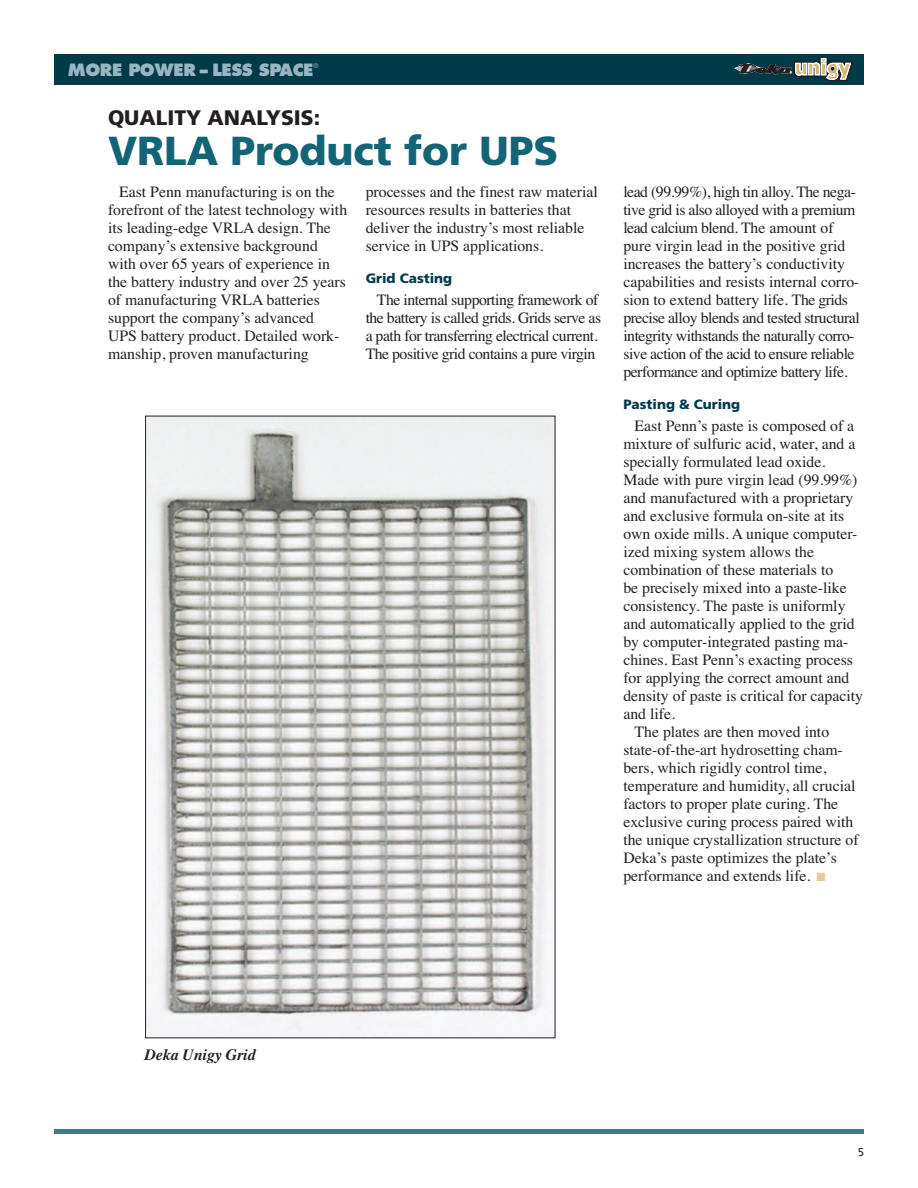
<style>
.page{position:relative;width:918px;height:1188px;background:#fff}
.page>*{position:absolute;margin:0;border:0;box-sizing:border-box;transform-origin:0 0}
.t1{font:900 40.5px "Frutiger";color:#136474}
.t2{font:900 21px "Frutiger";color:#231f20}
.t3{font:800 16.5px "Futura";letter-spacing:-.025em;color:#98b5c1}
.t4{font:15.75px/18px "Times";color:#231f20}
.t5{font:15.75px/18px "Times";letter-spacing:-.03em;color:#231f20;text-align:center}
.t6{font:italic 700 15.75px "Times";color:#231f20}
.t7{font:900 13.5px "Frutiger";color:#003a49}
.t8{font:11.25px "Frutiger";color:#231f20}
.t9{font:condensed 6.3px "Futura";color:#98b5c1}
.s1{color:#e3cc97}
</style>
<div class="page">
<hr style="left:54px;top:1130px;width:810px;height:4px;background:#427a8a">
<div style="left:54px;top:54px;width:810px;height:30px;background:#003a49"></div>
<svg style="left:734px;top:57px;width:118px;height:24px"></svg>
<img style="left:147px;top:418px;width:406px;height:618px">
<p class="t3" style="left:68px;top:63px;width:247px">MORE POWER – LESS SPACE</p>
<p class="t9" style="left:313px;top:63px;width:7px">®</p>
<h2 class="t2" style="left:108px;top:109px;width:214px">QUALITY ANALYSIS:</h2>
<h1 class="t1" style="left:108px;top:135px;width:452px">VRLA Product for UPS</h1>
<p class="t4" style="left:366px;top:183px;width:234px">processes and the finest raw material resources results in batteries that deliver the industry’s most reliable service in UPS applications.</p>
<p class="t7" style="left:366px;top:272px;width:88px">Grid Casting</p>
<p class="t5" style="left:366px;top:291px;width:237px">The internal supporting framework of the battery is called grids. Grids serve as a path for transferring electrical current.<br>The positive grid contains a pure virgin</p>
<p class="t4" style="left:108px;top:183px;width:241px;text-indent:11px">East Penn manufacturing is on the forefront of the latest technology with its leading-edge VRLA design. The company’s extensive background with over 65 years of experience in the battery industry and over 25 years of manufacturing VRLA batteries support the company’s advanced<br>UPS battery product. Detailed work&shy;manship, proven manufacturing</p>
<p class="t5" style="left:623px;top:183px;width:238px;text-align:left">lead (99.99%), high tin alloy. The nega&shy;tive grid is also alloyed with a premium lead calcium blend. The amount of pure virgin lead in the positive grid increases the battery’s conductivity capabilities and resists internal corro&shy;sion to extend battery life. The grids precise alloy blends and tested structural integrity withstands the naturally corro&shy;sive action of the acid to ensure reliable performance and optimize battery life.</p>
<p class="t7" style="left:623px;top:398px;width:118px">Pasting &amp; Curing</p>
<p class="t4" style="left:635px;top:417px;width:221px">East Penn’s paste is composed of a</p>
<p class="t4" style="left:623px;top:435px;width:234px">mixture of sulfuric acid, water, and a</p>
<p class="t4" style="left:623px;top:453px;width:204px">specially formulated lead oxide.</p>
<p class="t4" style="left:623px;top:471px;width:236px">Made with pure virgin lead (99.99%)</p>
<p class="t4" style="left:623px;top:489px;width:232px">and manufactured with a proprietary</p>
<p class="t4" style="left:623px;top:507px;width:222px">and exclusive formula on-site at its</p>
<p class="t4" style="left:623px;top:525px;width:236px">own oxide mills. A unique computer-</p>
<p class="t4" style="left:623px;top:543px;width:192px">ized mixing system allows the</p>
<p class="t4" style="left:623px;top:561px;width:211px">combination of these materials to</p>
<p class="t4" style="left:623px;top:579px;width:225px">be precisely mixed into a paste-like</p>
<p class="t4" style="left:623px;top:597px;width:224px">consistency. The paste is uniformly</p>
<p class="t4" style="left:623px;top:615px;width:233px">and automatically applied to the grid</p>
<p class="t4" style="left:623px;top:633px;width:226px">by computer-integrated pasting ma-</p>
<p class="t4" style="left:623px;top:651px;width:231px">chines. East Penn’s exacting process</p>
<p class="t4" style="left:623px;top:669px;width:228px">for applying the correct amount and</p>
<p class="t4" style="left:623px;top:687px;width:241px">density of paste is critical for capacity</p>
<p class="t4" style="left:623px;top:705px;width:53px">and life.</p>
<p class="t4" style="left:635px;top:723px;width:196px">The plates are then moved into</p>
<p class="t4" style="left:623px;top:741px;width:221px">state-of-the-art hydrosetting cham-</p>
<p class="t4" style="left:623px;top:759px;width:204px">bers, which rigidly control time,</p>
<p class="t4" style="left:623px;top:777px;width:234px">temperature and humidity, all crucial</p>
<p class="t4" style="left:623px;top:795px;width:216px">factors to proper plate curing. The</p>
<p class="t4" style="left:623px;top:813px;width:232px">exclusive curing process paired with</p>
<p class="t4" style="left:623px;top:831px;width:237px">the unique crystallization structure of</p>
<p class="t4" style="left:623px;top:849px;width:215px">Deka’s paste optimizes the plate’s</p>
<p class="t4" style="left:623px;top:867px;width:204px">performance and extends life. <span class="s1">■</span></p>
<p class="t6" style="left:144px;top:1045px;width:113px">Deka Unigy Grid</p>
<p class="t8" style="left:858px;top:1148px;width:8px">5</p>
</div>
